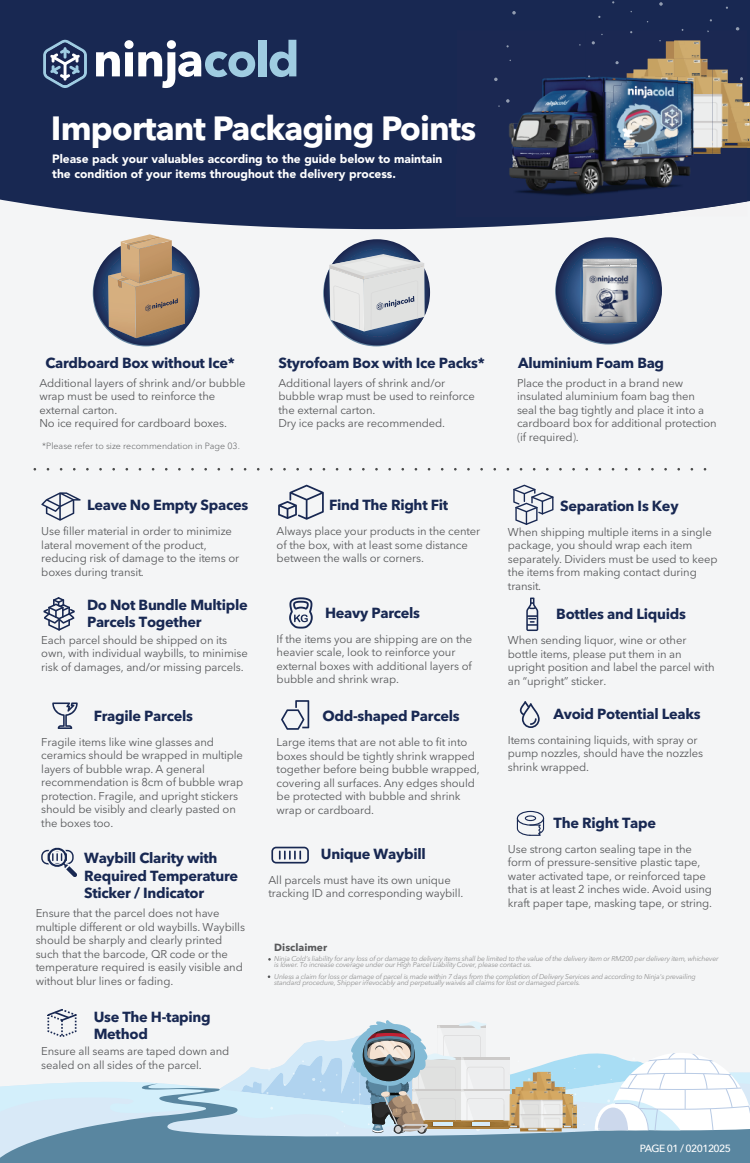
<style>
.page{position:relative;width:750px;height:1163px;background:#f4f5f6}
.page>*{position:absolute;margin:0;border:0;box-sizing:border-box;transform-origin:0 0}
.t1{font:700 33.5px "Avenir Next";letter-spacing:-.025em;color:#fff}
.t2{font:700 14.5px/17.4px "Avenir Next LT Pro";letter-spacing:-.02em;color:#182852}
.t3{font:900 12px/14.4px "Avenir LT Pro";color:#fff}
.t4{font:11.3px/13.5px "Avenir Next LT Pro";letter-spacing:-.01em;color:#58595b}
.t5{font:500 10.4px "Avenir Next";letter-spacing:-.055em;color:#fff}
.t6{font:700 10.3px "Avenir Next LT Pro";color:#58595b}
.t7{font:300 8.9px "Avenir Next LT Pro";color:#58595b}
.t8{font:italic 7px/6px "Avenir Next LT Pro";letter-spacing:-.025em;color:#909090}
.s1{font-weight:300}
</style>
<div class="page">
<svg style="left:41px;top:492px;width:40px;height:29px"></svg>
<svg style="left:278px;top:484px;width:46px;height:36px"></svg>
<svg style="left:281px;top:700px;width:29px;height:30px"></svg>
<svg style="left:513px;top:484px;width:41px;height:41px"></svg>
<svg style="left:41px;top:847px;width:36px;height:30px"></svg>
<svg style="left:517px;top:810px;width:28px;height:26px"></svg>
<div style="left:274px;top:843px;width:38px;height:17px;background:linear-gradient(to right,#f4f5f6,#f4f5f6);border-radius:7px"></div>
<svg style="left:271px;top:847px;width:38px;height:17px"></svg>
<svg style="left:289px;top:597px;width:24px;height:32px"></svg>
<svg style="left:520px;top:701px;width:20px;height:27px"></svg>
<svg style="left:52px;top:702px;width:26px;height:27px"></svg>
<svg style="left:526px;top:597px;width:13px;height:34px"></svg>
<svg style="left:43px;top:597px;width:32px;height:34px"></svg>
<svg style="left:93px;top:234px;width:107px;height:111px"></svg>
<svg style="left:324px;top:239px;width:106px;height:106px"></svg>
<svg style="left:556px;top:237px;width:106px;height:106px"></svg>
<img style="left:581px;top:268px;width:55px;height:56px">
<img style="left:582px;top:268px;width:54px;height:55px">
<svg style="left:0;top:1009px;width:750px;height:154px"></svg>
<div style="left:0;top:0;width:750px;height:229px;background:#182852"></div>
<svg style="left:43px;top:39px;width:44px;height:49px;background:#4f6385"></svg>
<svg style="left:96px;top:40px;width:159px;height:48px"></svg>
<div style="left:258px;top:40px;width:8px;height:36px;background:#9fcce1"></div>
<svg style="left:270px;top:40px;width:26px;height:37px"></svg>
<svg style="left:659px;top:2px;width:4px;height:4px"></svg>
<svg style="left:512px;top:11px;width:4px;height:4px"></svg>
<img style="left:715px;top:207px;width:32px;height:9px">
<img style="left:457px;top:30px;width:129px;height:186px">
<img style="left:586px;top:30px;width:161px;height:62px">
<img style="left:586px;top:92px;width:32px;height:124px">
<div style="left:715px;top:154px;width:32px;height:53px;background:#1b2852"></div>
<img style="left:618px;top:154px;width:97px;height:62px">
<svg style="left:736px;top:27px;width:3px;height:4px"></svg>
<svg style="left:506px;top:99px;width:4px;height:4px"></svg>
<svg style="left:488px;top:75px;width:10px;height:6px"></svg>
<img style="left:666px;top:41px;width:12px;height:18px">
<img style="left:663px;top:59px;width:15px;height:1px">
<svg style="left:674px;top:56px;width:4px;height:3px"></svg>
<img style="left:678px;top:41px;width:22px;height:14px">
<img style="left:648px;top:59px;width:15px;height:1px">
<svg style="left:748px;top:103px;width:2px;height:45px"></svg>
<svg style="left:34px;top:468px;width:672px;height:3px"></svg>
<img style="left:678px;top:55px;width:35px;height:99px">
<img style="left:611px;top:60px;width:67px;height:94px">
<img style="left:713px;top:69px;width:35px;height:85px">
<img style="left:504px;top:1072px;width:68px;height:62px">
<img style="left:572px;top:1103px;width:28px;height:29px">
<h1 class="t1" style="left:51px;top:99px;width:427px">Important Packaging Points</h1>
<p class="t3" style="left:52px;top:152px;width:392px">Please pack your valuables according to the guide below to maintain the condition of your items throughout the delivery process.</p>
<p class="t2" style="left:45px;top:354px;width:191px">Cardboard Box without Ice*</p>
<p class="t4" style="left:39px;top:376px;width:208px">Additional layers of shrink and/or bubble wrap must be used to reinforce the external carton.<br>No ice required for cardboard boxes.</p>
<p class="t7" style="left:42px;top:439px;width:199px">*Please refer to size recommendation in Page 03.</p>
<p class="t2" style="left:87px;top:496px;width:163px">Leave No Empty Spaces</p>
<p class="t4" style="left:41px;top:524px;width:199px">Use filler material in order to minimize lateral movement of the product, reducing risk of damage to the items or boxes during transit.</p>
<p class="t2" style="left:87px;top:596px;width:162px">Do Not Bundle Multiple<br>Parcels Together</p>
<p class="t4" style="left:41px;top:633px;width:208px">Each parcel should be shipped on its own, with individual waybills, to minimise risk of damages, and/or missing parcels.</p>
<p class="t2" style="left:279px;top:354px;width:208px">Styrofoam Box with Ice Packs*</p>
<p class="t4" style="left:278px;top:376px;width:198px">Additional layers of shrink and/or bubble wrap must be used to reinforce the external carton.<br>Dry ice packs are recommended.</p>
<p class="t2" style="left:329px;top:496px;width:121px">Find The Right Fit</p>
<p class="t4" style="left:277px;top:524px;width:205px">Always place your products in the center of the box, with at least some distance between the walls or corners.</p>
<p class="t2" style="left:325px;top:604px;width:97px">Heavy Parcels</p>
<p class="t4" style="left:277px;top:632px;width:197px">If the items you are shipping are on the heavier scale, look to reinforce your external boxes with additional layers of bubble and shrink wrap.</p>
<p class="t2" style="left:518px;top:354px;width:148px">Aluminium Foam Bag</p>
<p class="t4" style="left:517px;top:376px;width:201px">Place the product in a brand new insulated aluminium foam bag then seal the bag tightly and place it into a cardboard box for additional protection <span class="s1">(</span>if required<span class="s1">)</span>.</p>
<p class="t2" style="left:560px;top:497px;width:120px">Separation Is Key</p>
<p class="t4" style="left:508px;top:525px;width:211px">When shipping multiple items in a single package, you should wrap each item separately. Dividers must be used to keep the items from making contact during transit.</p>
<p class="t2" style="left:556px;top:605px;width:131px">Bottles and Liquids</p>
<p class="t4" style="left:508px;top:633px;width:208px">When sending liquor, wine or other bottle items, please put them in an upright position and label the parcel with an “upright” sticker.</p>
<p class="t2" style="left:94px;top:707px;width:101px">Fragile Parcels</p>
<p class="t4" style="left:41px;top:735px;width:204px">Fragile items like wine glasses and ceramics should be wrapped in multiple layers of bubble wrap. A general recommendation is 8cm of bubble wrap protection. Fragile, and upright stickers should be visibly and clearly pasted on the boxes too.</p>
<p class="t2" style="left:84px;top:849px;width:156px">Waybill Clarity with<br>Required Temperature<br>Sticker / Indicator</p>
<p class="t4" style="left:36px;top:906px;width:211px">Ensure that the parcel does not have multiple different or old waybills. Waybills should be sharply and clearly printed such that the barcode, QR code or the temperature required is easily visible and without blur lines or fading.</p>
<p class="t2" style="left:94px;top:1008px;width:119px">Use The H-taping<br>Method</p>
<p class="t4" style="left:41px;top:1044px;width:190px">Ensure all seams are taped down and sealed on all sides of the parcel.</p>
<p class="t2" style="left:322px;top:707px;width:139px">Odd-shaped Parcels</p>
<p class="t4" style="left:277px;top:735px;width:205px">Large items that are not able to fit into boxes should be tightly shrink wrapped together before being bubble wrapped, covering all surfaces. Any edges should be protected with bubble and shrink wrap or cardboard.</p>
<p class="t2" style="left:321px;top:845px;width:106px">Unique Waybill</p>
<p class="t4" style="left:269px;top:872px;width:196px">All parcels must have its own unique tracking ID and corresponding waybill.</p>
<p class="t2" style="left:554px;top:705px;width:149px">Avoid Potential Leaks</p>
<p class="t4" style="left:508px;top:733px;width:197px">Items containing liquids, with spray or pump nozzles, should have the nozzles shrink wrapped.</p>
<p class="t2" style="left:554px;top:814px;width:104px">The Right Tape</p>
<p class="t4" style="left:508px;top:842px;width:206px">Use strong carton sealing tape in the form of pressure-sensitive plastic tape, water activated tape, or reinforced tape that is at least 2 inches wide. Avoid using kraft paper tape, masking tape, or string.</p>
<p class="t6" style="left:274px;top:938px;width:54px">Disclaimer</p>
<p class="t8" style="left:274px;top:955px;width:446px">Ninja Cold’s liability for any loss of or damage to delivery items shall be limited to the value of the delivery item or RM200 per delivery item, whichever is lower. To increase coverage under our High Parcel Liability Cover, please contact us.</p>
<p class="t8" style="left:274px;top:973px;width:423px">Unless a claim for loss or damage of parcel is made within 7 days from the completion of Delivery Services and according to Ninja's prevailing standard procedure, Shipper irrevocably and perpetually waives all claims for lost or damaged parcels.</p>
<p class="t5" style="left:640px;top:1139px;width:93px">PAGE 01 / 02012025</p>
</div>
